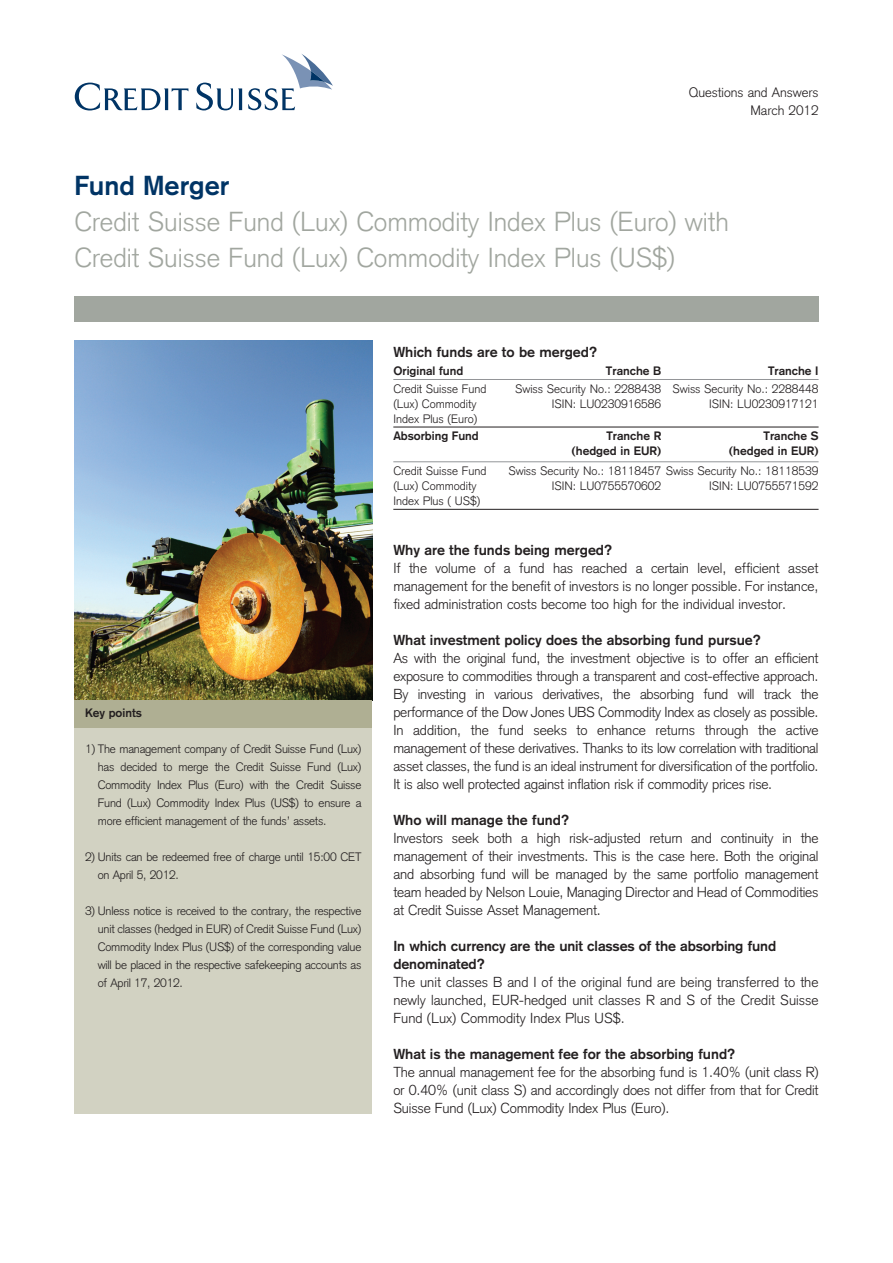
<style>
.page{position:relative;width:893px;height:1263px;background:#fff}
.page>*{position:absolute;margin:0;border:0;box-sizing:border-box;transform-origin:0 0}
.t1{font:300 27px/36px "Credit Suisse Type";color:#a1a69f}
.t2{font:700 27px "Credit Suisse Type";color:#003465}
.t3{font:300 14.25px/18px "Credit Suisse Type";letter-spacing:-.01em;color:#231f20;text-align:justify}
.t4{font:700 14.25px/18px "Credit Suisse Type";color:#231f20}
.t5{font:300 13.5px/18px "Credit Suisse Type";color:#231f20;text-align:right}
.t6{font:300 12px/18px "Credit Suisse Type";color:#231f20}
.t7{font:700 12px/15px "Credit Suisse Type";color:#231f20;text-align:right}
</style>
<div class="page">
<div style="left:74px;top:296px;width:745px;height:25px;background:#a1a69f"></div>
<svg style="left:75px;top:83px;width:113px;height:27px"></svg>
<svg style="left:248px;top:54px;width:85px;height:56px"></svg>
<svg style="left:196px;top:83px;width:46px;height:27px"></svg>
<img style="left:74px;top:340px;width:298px;height:360px">
<div style="left:74px;top:728px;width:298px;height:385px;background:#d2d2c2"></div>
<div style="left:74px;top:701px;width:298px;height:27px;background:#afaf93"></div>
<hr style="left:393px;top:379px;width:426px;height:1px;background:#939598">
<hr style="left:393px;top:427px;width:426px;height:1px;background:#231f20">
<hr style="left:393px;top:461px;width:426px;height:1px;background:#939598">
<hr style="left:393px;top:509px;width:426px;height:1px;background:#231f20">
<p class="t5" style="left:689px;top:84px;width:131px">Questions and Answers<br>March 2012</p>
<h1 class="t2" style="left:74px;top:170px;width:156px">Fund Merger</h1>
<h1 class="t1" style="left:74px;top:204px;width:656px">Credit Suisse Fund (Lux) Commodity Index Plus (Euro) with<br>Credit Suisse Fund (Lux) Commodity Index Plus (US$)</h1>
<p class="t4" style="left:393px;top:343px;width:205px">Which funds are to be merged?</p>
<p class="t7" style="left:85px;top:706px;width:58px">Key points</p>
<p class="t6" style="left:98px;top:740px;width:265px;text-align:justify;text-indent:-13px">1) The management company of Credit Suisse Fund (Lux) has decided to merge the Credit Suisse Fund (Lux)<br>Commodity Index Plus (Euro) with the Credit Suisse Fund (Lux) Commodity Index Plus (US$) to ensure a more efficient management of the funds’ assets.</p>
<p class="t6" style="left:98px;top:848px;width:265px;text-indent:-13px">2) Units can be redeemed free of charge until 15:00 CET on April 5, 2012.</p>
<p class="t6" style="left:98px;top:902px;width:265px;text-align:justify;text-indent:-13px">3) Unless notice is received to the contrary, the respective unit classes (hedged in EUR) of Credit Suisse Fund (Lux)<br>Commodity Index Plus (US$) of the corresponding value will be placed in the respective safekeeping accounts as of April 17, 2012.</p>
<p class="t7" style="left:393px;top:363px;width:71px">Original fund</p>
<p class="t7" style="left:606px;top:363px;width:57px">Tranche B</p>
<p class="t7" style="left:768px;top:363px;width:52px">Tranche I</p>
<p class="t6" style="left:393px;top:381px;width:95px;line-height:15px">Credit Suisse Fund (Lux) Commodity<br>Index Plus (Euro)</p>
<p class="t6" style="left:515px;top:381px;width:148px;line-height:15px;text-align:right">Swiss Security No.: 2288438<br>ISIN: LU0230916586</p>
<p class="t6" style="left:672px;top:381px;width:148px;line-height:15px;text-align:right">Swiss Security No.: 2288448<br>ISIN: LU0230917121</p>
<p class="t7" style="left:393px;top:428px;width:87px">Absorbing Fund</p>
<p class="t7" style="left:572px;top:428px;width:91px">Tranche R (hedged in EUR)</p>
<p class="t7" style="left:729px;top:428px;width:91px">Tranche S (hedged in EUR)</p>
<p class="t6" style="left:393px;top:463px;width:95px;line-height:15px">Credit Suisse Fund (Lux) Commodity<br>Index Plus ( US$)</p>
<p class="t6" style="left:552px;top:463px;width:268px;line-height:15px;text-indent:-43px">Swiss Security No.: 18118457 Swiss Security No.: 18118539<br>ISIN: LU0755570602</p>
<p class="t6" style="left:709px;top:477px;width:111px">ISIN: LU0755571592</p>
<p class="t4" style="left:393px;top:541px;width:220px">Why are the funds being merged?</p>
<p class="t3" style="left:393px;top:559px;width:427px">If the volume of a fund has reached a certain level, efficient asset management for the benefit of investors is no longer possible. For instance, fixed administration costs become too high for the individual investor.</p>
<p class="t4" style="left:393px;top:631px;width:369px">What investment policy does the absorbing fund pursue?</p>
<p class="t3" style="left:393px;top:649px;width:427px">As with the original fund, the investment objective is to offer an efficient exposure to commodities through a transparent and cost-effective approach.<br>By investing in various derivatives, the absorbing fund will track the performance of the Dow Jones UBS Commodity Index as closely as possible.<br>In addition, the fund seeks to enhance returns through the active management of these derivatives. Thanks to its low correlation with traditional asset classes, the fund is an ideal instrument for diversification of the portfolio.<br>It is also well protected against inflation risk if commodity prices rise.</p>
<p class="t4" style="left:393px;top:811px;width:177px">Who will manage the fund?</p>
<p class="t3" style="left:393px;top:829px;width:427px">Investors seek both a high risk-adjusted return and continuity in the management of their investments. This is the case here. Both the original and absorbing fund will be managed by the same portfolio management team headed by Nelson Louie, Managing Director and Head of Commodities at Credit Suisse Asset Management.</p>
<p class="t4" style="left:393px;top:937px;width:384px">In which currency are the unit classes of the absorbing fund denominated?</p>
<p class="t3" style="left:393px;top:973px;width:427px">The unit classes B and I of the original fund are being transferred to the newly launched, EUR-hedged unit classes R and S of the Credit Suisse Fund (Lux) Commodity Index Plus US$.</p>
<p class="t4" style="left:393px;top:1045px;width:344px">What is the management fee for the absorbing fund?</p>
<p class="t3" style="left:393px;top:1063px;width:427px">The annual management fee for the absorbing fund is 1.40% (unit class R) or 0.40% (unit class S) and accordingly does not differ from that for Credit Suisse Fund (Lux) Commodity Index Plus (Euro).</p>
</div>
